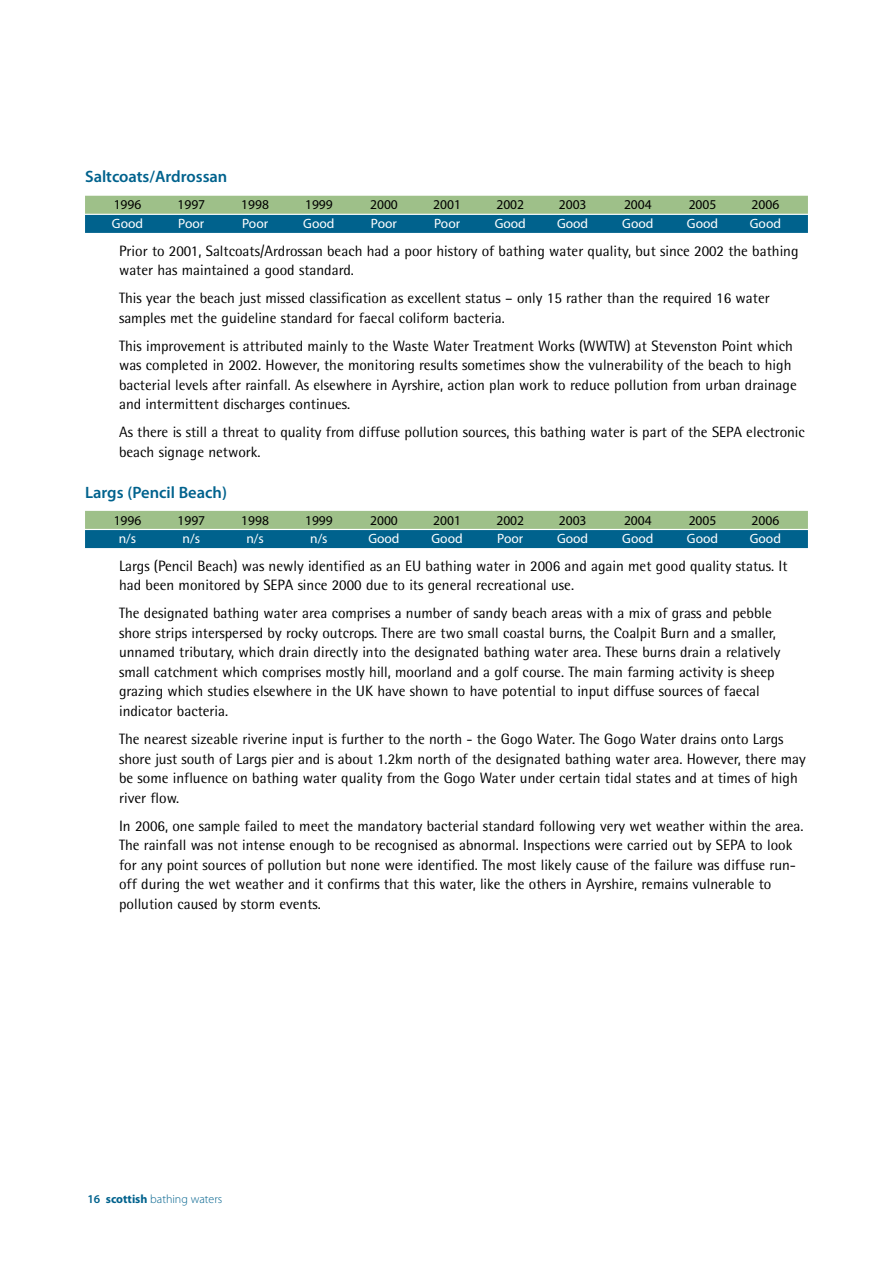
<style>
.page{position:relative;width:893px;height:1263px;background:#fff}
.page>*{position:absolute;margin:0;border:0;box-sizing:border-box;transform-origin:0 0}
.t1{font:600 16.5px "Myriad Pro";color:#00628d}
.t2{font:15px/19.5px "Rotis Semi Sans";color:#000}
.t3{font:13.5px "Myriad Pro";color:#000}
.t4{font:13.5px "Myriad Pro";color:#fff}
.t5{font:300 12px "Myriad Pro";color:#00628d}
.s1{font-weight:600}
.s2{font-weight:700}
</style>
<div class="page">
<div style="left:85px;top:196px;width:723px;height:18px;background:#9ec089"></div>
<div style="left:85px;top:215px;width:723px;height:18px;background:#00628d"></div>
<div style="left:85px;top:511px;width:723px;height:18px;background:#9ec089"></div>
<div style="left:85px;top:530px;width:723px;height:18px;background:#00628d"></div>
<p class="t1" style="left:85px;top:171px;width:144px">Saltcoats/Ardrossan</p>
<p class="t3" style="left:114px;top:200px;width:29px">1996</p>
<p class="t3" style="left:177px;top:200px;width:29px">1997</p>
<p class="t3" style="left:241px;top:200px;width:29px">1998</p>
<p class="t3" style="left:305px;top:200px;width:29px">1999</p>
<p class="t3" style="left:370px;top:200px;width:29px">2000</p>
<p class="t3" style="left:433px;top:200px;width:29px">2001</p>
<p class="t3" style="left:496px;top:200px;width:29px">2002</p>
<p class="t3" style="left:559px;top:200px;width:29px">2003</p>
<p class="t3" style="left:624px;top:200px;width:29px">2004</p>
<p class="t3" style="left:689px;top:200px;width:29px">2005</p>
<p class="t3" style="left:752px;top:200px;width:29px">2006</p>
<p class="t4" style="left:112px;top:218px;width:33px">Good</p>
<p class="t4" style="left:178px;top:218px;width:28px">Poor</p>
<p class="t4" style="left:242px;top:218px;width:28px">Poor</p>
<p class="t4" style="left:303px;top:218px;width:33px">Good</p>
<p class="t4" style="left:371px;top:218px;width:28px">Poor</p>
<p class="t4" style="left:434px;top:218px;width:28px">Poor</p>
<p class="t4" style="left:495px;top:218px;width:33px">Good</p>
<p class="t4" style="left:557px;top:218px;width:33px">Good</p>
<p class="t4" style="left:622px;top:218px;width:33px">Good</p>
<p class="t4" style="left:687px;top:218px;width:33px">Good</p>
<p class="t4" style="left:750px;top:218px;width:33px">Good</p>
<p class="t2" style="left:119px;top:242px;width:681px">Prior to 2001, Saltcoats/Ardrossan beach had a poor history of bathing water quality, but since 2002 the bathing water has maintained a good standard.</p>
<p class="t2" style="left:119px;top:290px;width:652px">This year the beach just missed classification as excellent status – only 15 rather than the required 16 water samples met the guideline standard for faecal coliform bacteria.</p>
<p class="t2" style="left:119px;top:337px;width:679px">This improvement is attributed mainly to the Waste Water Treatment Works (WWTW) at Stevenston Point which was completed in 2002. However, the monitoring results sometimes show the vulnerability of the beach to high bacterial levels after rainfall. As elsewhere in Ayrshire, action plan work to reduce pollution from urban drainage and intermittent discharges continues.</p>
<p class="t2" style="left:119px;top:424px;width:687px">As there is still a threat to quality from diffuse pollution sources, this bathing water is part of the SEPA electronic beach signage network.</p>
<p class="t1" style="left:85px;top:486px;width:143px">Largs (Pencil Beach)</p>
<p class="t3" style="left:114px;top:515px;width:29px">1996</p>
<p class="t3" style="left:177px;top:515px;width:29px">1997</p>
<p class="t3" style="left:241px;top:515px;width:29px">1998</p>
<p class="t3" style="left:305px;top:515px;width:29px">1999</p>
<p class="t3" style="left:370px;top:515px;width:29px">2000</p>
<p class="t3" style="left:433px;top:515px;width:29px">2001</p>
<p class="t3" style="left:496px;top:515px;width:29px">2002</p>
<p class="t3" style="left:559px;top:515px;width:29px">2003</p>
<p class="t3" style="left:624px;top:515px;width:29px">2004</p>
<p class="t3" style="left:689px;top:515px;width:29px">2005</p>
<p class="t3" style="left:752px;top:515px;width:29px">2006</p>
<p class="t4" style="left:119px;top:533px;width:19px">n/s</p>
<p class="t4" style="left:183px;top:533px;width:19px">n/s</p>
<p class="t4" style="left:246px;top:533px;width:19px">n/s</p>
<p class="t4" style="left:310px;top:533px;width:19px">n/s</p>
<p class="t4" style="left:368px;top:533px;width:33px">Good</p>
<p class="t4" style="left:431px;top:533px;width:33px">Good</p>
<p class="t4" style="left:497px;top:533px;width:28px">Poor</p>
<p class="t4" style="left:557px;top:533px;width:33px">Good</p>
<p class="t4" style="left:622px;top:533px;width:33px">Good</p>
<p class="t4" style="left:687px;top:533px;width:33px">Good</p>
<p class="t4" style="left:750px;top:533px;width:33px">Good</p>
<p class="t2" style="left:119px;top:558px;width:670px">Largs (Pencil Beach) was newly identified as an EU bathing water in 2006 and again met good quality status. It had been monitored by SEPA since 2000 due to its general recreational use.</p>
<p class="t2" style="left:119px;top:605px;width:663px">The designated bathing water area comprises a number of sandy beach areas with a mix of grass and pebble shore strips interspersed by rocky outcrops. There are two small coastal burns, the Coalpit Burn and a smaller, unnamed tributary, which drain directly into the designated bathing water area. These burns drain a relatively small catchment which comprises mostly hill, moorland and a golf course. The main farming activity is sheep grazing which studies elsewhere in the UK have shown to have potential to input diffuse sources of faecal indicator bacteria.</p>
<p class="t2" style="left:119px;top:731px;width:688px">The nearest sizeable riverine input is further to the north - the Gogo Water. The Gogo Water drains onto Largs shore just south of Largs pier and is about 1.2km north of the designated bathing water area. However, there may be some influence on bathing water quality from the Gogo Water under certain tidal states and at times of high river flow.</p>
<p class="t2" style="left:119px;top:817px;width:686px">In 2006, one sample failed to meet the mandatory bacterial standard following very wet weather within the area.<br>The rainfall was not intense enough to be recognised as abnormal. Inspections were carried out by SEPA to look for any point sources of pollution but none were identified. The most likely cause of the failure was diffuse run&shy;off during the wet weather and it confirms that this water, like the others in Ayrshire, remains vulnerable to pollution caused by storm events.</p>
<p class="t5" style="left:87px;top:1195px;width:136px"><span class="s1">16</span> <span class="s2">scottish</span> bathing waters</p>
</div>
